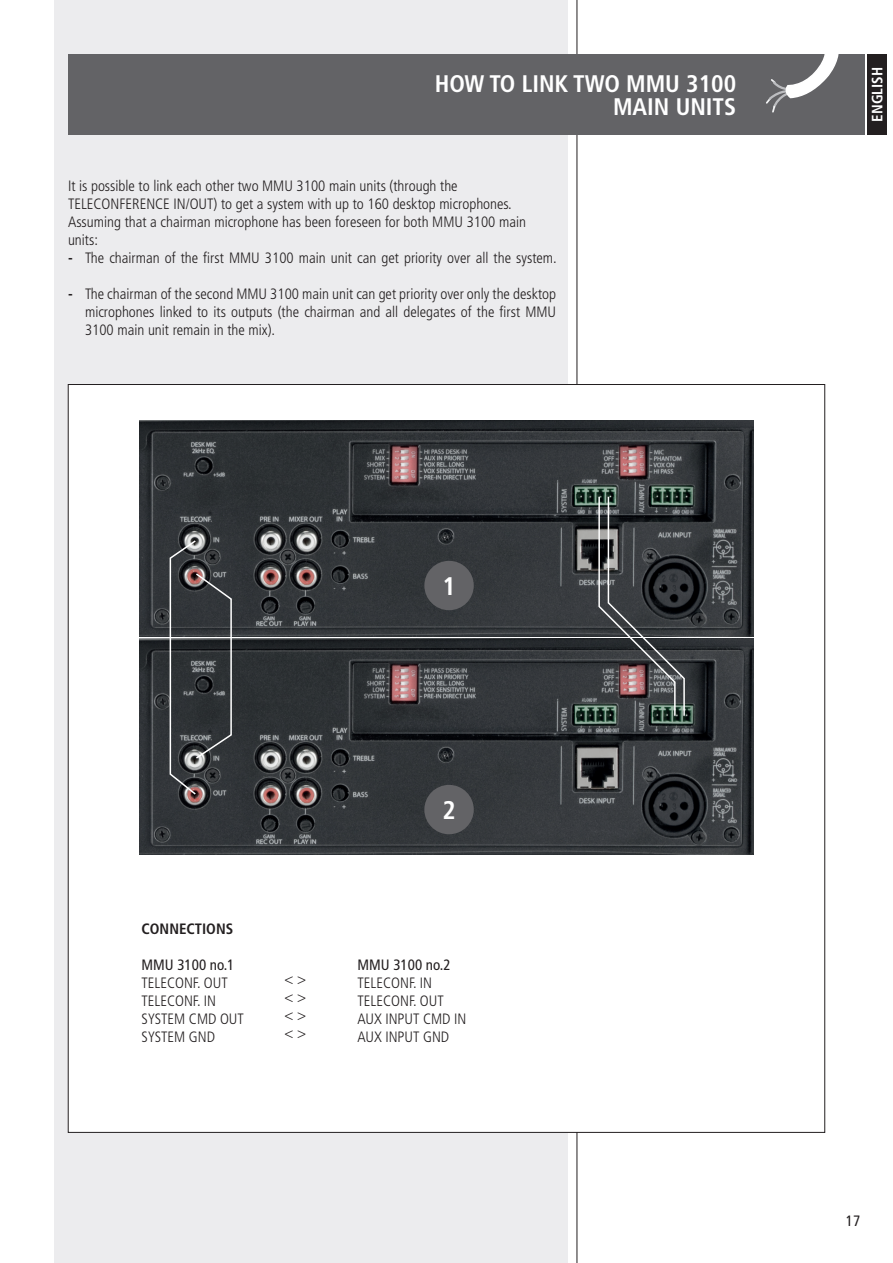
<style>
.page{position:relative;width:893px;height:1263px;background:#fff}
.page>*{position:absolute;margin:0;border:0;box-sizing:border-box;transform-origin:0 0}
.t1{font:700 condensed 25.5px "Frutiger";color:#fff}
.t2{font:700 condensed 24px/22.5px "Frutiger";color:#fff;text-align:right}
.t3{font:300 condensed 15px/18px "Frutiger";color:#231f20;text-align:justify}
.t4{font:condensed 15px "Frutiger";color:#231f20}
.t5{font:700 condensed 15px "Frutiger";color:#231f20}
.t6{font:700 condensed 15px "Frutiger";color:#fff}
.s1{font-weight:700}
</style>
<div class="page">
<div style="left:54px;top:0;width:514px;height:1263px;background:#ececee"></div>
<hr style="left:577px;top:0;width:1px;height:1263px;background:#231f20">
<div style="left:867px;top:54px;width:20px;height:81px;background:#231f20"></div>
<div style="left:68px;top:384px;width:757px;height:748px;background:#fff"></div>
<div style="left:68px;top:54px;width:797px;height:81px;background:#636366"></div>
<img style="left:139px;top:420px;width:615px;height:216px">
<img style="left:139px;top:639px;width:615px;height:216px">
<svg style="left:169px;top:539px;width:64px;height:257px;background:#414346"></svg>
<svg style="left:598px;top:495px;width:88px;height:222px;background:#46484a"></svg>
<div style="left:424px;top:785px;width:50px;height:49px;background:#636366;border-radius:50%"></div>
<div style="left:424px;top:561px;width:50px;height:49px;background:#636366;border-radius:50%"></div>
<svg style="left:766px;top:54px;width:73px;height:59px"></svg>
<h2 class="t2" style="left:435px;top:73px;width:303px">HOW TO LINK TWO MMU 3100<br>MAIN UNITS</h2>
<p class="t3" style="left:68px;top:177px;width:459px;text-align:left">It is possible to link each other two MMU 3100 main units (through the TELECONFERENCE IN/OUT) to get a system with up to 160 desktop microphones.<br>Assuming that a chairman microphone has been foreseen for both MMU 3100 main units:</p>
<p class="t3" style="left:68px;top:249px;width:490px"><span class="s1">-</span> The chairman of the first MMU 3100 main unit can get priority over all the system.</p>
<p class="t3" style="left:85px;top:285px;width:473px;text-indent:-17px"><span class="s1">-</span> The chairman of the second MMU 3100 main unit can get priority over only the desktop microphones linked to its outputs (the chairman and all delegates of the first MMU 3100 main unit remain in the mix).</p>
<h1 class="t1" style="left:442px;top:571px;width:15px">1</h1>
<h1 class="t1" style="left:442px;top:795px;width:15px">2</h1>
<p class="t5" style="left:142px;top:920px;width:93px">CONNECTIONS</p>
<p class="t4" style="left:142px;top:956px;width:94px">MMU 3100 no.1</p>
<p class="t4" style="left:358px;top:956px;width:94px">MMU 3100 no.2</p>
<p class="t3" style="left:142px;top:974px;width:88px">TELECONF. OUT</p>
<p class="t3" style="left:358px;top:974px;width:76px">TELECONF. IN</p>
<p class="t3" style="left:142px;top:992px;width:76px">TELECONF. IN</p>
<p class="t3" style="left:358px;top:992px;width:88px">TELECONF. OUT</p>
<p class="t3" style="left:142px;top:1010px;width:104px">SYSTEM CMD OUT</p>
<p class="t3" style="left:358px;top:1010px;width:110px">AUX INPUT CMD IN</p>
<p class="t3" style="left:142px;top:1028px;width:75px">SYSTEM GND</p>
<p class="t3" style="left:358px;top:1028px;width:93px">AUX INPUT GND</p>
<p class="t3" style="left:284px;top:970px;width:23px">&lt; &gt; &lt; &gt; &lt; &gt; &lt; &gt;</p>
<p class="t6" style="left:868px;top:122px;width:56px;rotate:-90deg">ENGLISH</p>
<p class="t4" style="left:846px;top:1211px;width:16px">17</p>
</div>
